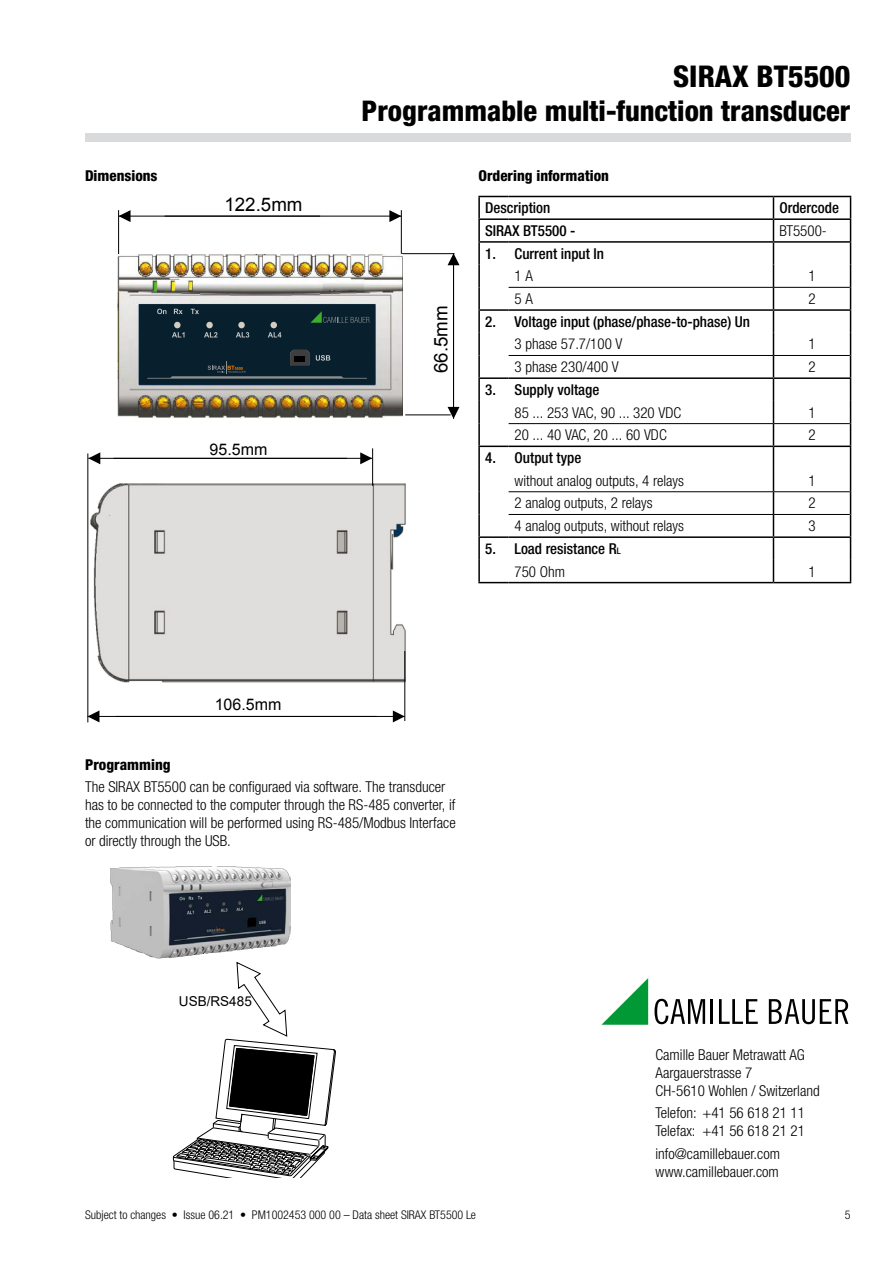
<style>
.page{position:relative;width:893px;height:1263px;background:#fff}
.page>*{position:absolute;margin:0;border:0;box-sizing:border-box;transform-origin:0 0}
.t1{font:800 condensed 30px "Helvetica Neue LTW1 G";color:#000}
.t2{font:800 condensed 28.5px "Helvetica Neue LTW1 G";color:#000}
.t3{font:18.75px "Arial";color:#000}
.t4{font:16.05px "Arial";color:#000}
.t5{font:300 condensed 15px/18px "Helvetica Neue LTW1 G";color:#000}
.t6{font:500 condensed 15px/22.6px "Helvetica Neue LTW1 G";color:#000}
.t7{font:800 condensed 15px "Helvetica Neue LTW1 G";color:#000}
.t8{font:13.65px "Arial";color:#000}
.t9{font:300 condensed 12px "Helvetica Neue LTW1 G";color:#000}
.s1{font-size:9px}
.s2{font-weight:300}
</style>
<div class="page">
<div style="left:85px;top:134px;width:765px;height:8px;background:#d9dadb"></div>
<svg style="left:601px;top:978px;width:47px;height:47px"></svg>
<svg style="left:654px;top:999px;width:51px;height:25px"></svg>
<hr style="left:710px;top:999px;width:3px;height:25px;background:#000">
<svg style="left:719px;top:999px;width:39px;height:25px"></svg>
<svg style="left:769px;top:999px;width:79px;height:25px"></svg>
<hr style="left:88px;top:453px;width:1px;height:269px;background:#000">
<hr style="left:116px;top:716px;width:289px;height:1px;background:#000">
<svg style="left:393px;top:710px;width:12px;height:12px"></svg>
<hr style="left:88px;top:716px;width:289px;height:1px;background:#000">
<svg style="left:88px;top:710px;width:11px;height:12px"></svg>
<hr style="left:401px;top:253px;width:53px;height:1px;background:#000">
<hr style="left:405px;top:415px;width:46px;height:1px;background:#000">
<hr style="left:401px;top:210px;width:1px;height:44px;background:#000">
<hr style="left:118px;top:210px;width:1px;height:44px;background:#000">
<hr style="left:165px;top:216px;width:236px;height:1px;background:#000">
<svg style="left:389px;top:210px;width:12px;height:12px"></svg>
<hr style="left:119px;top:216px;width:201px;height:1px;background:#000">
<svg style="left:119px;top:210px;width:12px;height:12px"></svg>
<svg style="left:448px;top:253px;width:11px;height:12px"></svg>
<hr style="left:453px;top:264px;width:1px;height:155px;background:#000">
<svg style="left:448px;top:407px;width:11px;height:12px"></svg>
<img style="left:90px;top:483px;width:316px;height:200px">
<hr style="left:405px;top:651px;width:1px;height:70px;background:#000">
<hr style="left:114px;top:458px;width:258px;height:1px;background:#000">
<svg style="left:360px;top:452px;width:12px;height:12px"></svg>
<hr style="left:88px;top:458px;width:259px;height:1px;background:#000">
<svg style="left:88px;top:452px;width:12px;height:12px"></svg>
<hr style="left:372px;top:448px;width:1px;height:38px;background:#000">
<img style="left:117px;top:254px;width:285px;height:164px">
<svg style="left:139px;top:304px;width:236px;height:81px;background:#112733"></svg>
<div style="left:294px;top:356px;width:11px;height:5px;background:#000"></div>
<svg style="left:173px;top:962px;width:163px;height:216px"></svg>
<img style="left:110px;top:866px;width:181px;height:93px">
<hr style="left:478px;top:196px;width:31px;height:1px;background:#000">
<hr style="left:478px;top:197px;width:2px;height:21px;background:#000">
<hr style="left:509px;top:196px;width:264px;height:1px;background:#000">
<hr style="left:773px;top:196px;width:78px;height:1px;background:#000">
<hr style="left:478px;top:218px;width:31px;height:2px;background:#000">
<hr style="left:478px;top:220px;width:2px;height:21px;background:#000">
<hr style="left:509px;top:218px;width:264px;height:2px;background:#000">
<hr style="left:773px;top:218px;width:78px;height:2px;background:#000">
<hr style="left:478px;top:241px;width:31px;height:2px;background:#000">
<hr style="left:478px;top:243px;width:2px;height:22px;background:#000">
<hr style="left:509px;top:241px;width:264px;height:2px;background:#000">
<hr style="left:773px;top:241px;width:78px;height:2px;background:#000">
<hr style="left:478px;top:265px;width:2px;height:22px;background:#000">
<hr style="left:478px;top:287px;width:2px;height:22px;background:#000">
<hr style="left:478px;top:309px;width:31px;height:2px;background:#000">
<hr style="left:478px;top:311px;width:2px;height:22px;background:#000">
<hr style="left:509px;top:309px;width:264px;height:2px;background:#000">
<hr style="left:773px;top:309px;width:78px;height:2px;background:#000">
<hr style="left:478px;top:333px;width:2px;height:22px;background:#000">
<hr style="left:478px;top:355px;width:2px;height:22px;background:#000">
<hr style="left:478px;top:377px;width:31px;height:2px;background:#000">
<hr style="left:478px;top:379px;width:2px;height:22px;background:#000">
<hr style="left:509px;top:377px;width:264px;height:2px;background:#000">
<hr style="left:773px;top:377px;width:78px;height:2px;background:#000">
<hr style="left:478px;top:401px;width:2px;height:23px;background:#000">
<hr style="left:478px;top:424px;width:2px;height:22px;background:#000">
<hr style="left:478px;top:446px;width:31px;height:1px;background:#000">
<hr style="left:478px;top:447px;width:2px;height:22px;background:#000">
<hr style="left:509px;top:446px;width:264px;height:1px;background:#000">
<hr style="left:773px;top:446px;width:78px;height:1px;background:#000">
<hr style="left:478px;top:469px;width:2px;height:23px;background:#000">
<hr style="left:478px;top:492px;width:2px;height:22px;background:#000">
<hr style="left:478px;top:514px;width:2px;height:22px;background:#000">
<hr style="left:478px;top:536px;width:31px;height:2px;background:#000">
<hr style="left:478px;top:538px;width:2px;height:22px;background:#000">
<hr style="left:509px;top:536px;width:264px;height:2px;background:#000">
<hr style="left:773px;top:536px;width:78px;height:2px;background:#000">
<hr style="left:509px;top:287px;width:264px;height:1px;background:#000">
<hr style="left:773px;top:287px;width:77px;height:1px;background:#000">
<hr style="left:509px;top:355px;width:264px;height:1px;background:#000">
<hr style="left:773px;top:355px;width:77px;height:1px;background:#000">
<hr style="left:509px;top:423px;width:264px;height:1px;background:#000">
<hr style="left:773px;top:423px;width:77px;height:1px;background:#000">
<hr style="left:509px;top:491px;width:264px;height:1px;background:#000">
<hr style="left:773px;top:491px;width:77px;height:1px;background:#000">
<hr style="left:509px;top:514px;width:264px;height:1px;background:#000">
<hr style="left:773px;top:514px;width:77px;height:1px;background:#000">
<hr style="left:478px;top:560px;width:2px;height:22px;background:#000">
<svg style="left:773px;top:197px;width:1px;height:385px"></svg>
<svg style="left:850px;top:197px;width:1px;height:385px"></svg>
<hr style="left:478px;top:582px;width:31px;height:1px;background:#000">
<hr style="left:509px;top:582px;width:264px;height:1px;background:#000">
<hr style="left:773px;top:582px;width:78px;height:1px;background:#000">
<p class="t7" style="left:85px;top:167px;width:74px">Dimensions</p>
<p class="t3" style="left:224px;top:192px;width:80px">122.5mm</p>
<p class="t4" style="left:210px;top:438px;width:59px">95.5mm</p>
<p class="t4" style="left:215px;top:693px;width:68px">106.5mm</p>
<h1 class="t1" style="left:673px;top:58px;width:179px">SIRAX BT5500</h1>
<h2 class="t2" style="left:362px;top:93px;width:490px">Programmable multi-function transducer</h2>
<p class="t3" style="left:429px;top:373px;width:69px;rotate:-90deg">66.5mm</p>
<p class="t7" style="left:478px;top:167px;width:132px">Ordering information</p>
<p class="t6" style="left:485px;top:197px;width:67px">Description</p>
<p class="t6" style="left:779px;top:197px;width:61px">Ordercode</p>
<p class="t6" style="left:485px;top:219px;width:92px">SIRAX BT5500 -</p>
<p class="t5" style="left:779px;top:222px;width:49px">BT5500-</p>
<p class="t6" style="left:485px;top:242px;width:120px">1. Current input In</p>
<p class="t5" style="left:515px;top:267px;width:20px">1 A</p>
<p class="t5" style="left:808px;top:267px;width:9px">1</p>
<p class="t5" style="left:515px;top:290px;width:20px">5 A</p>
<p class="t5" style="left:808px;top:290px;width:9px">2</p>
<p class="t6" style="left:485px;top:310px;width:267px">2. Voltage input (phase/phase-to-phase) Un</p>
<p class="t5" style="left:515px;top:335px;width:109px">3 phase 57.7/100 V</p>
<p class="t5" style="left:808px;top:335px;width:9px">1</p>
<p class="t5" style="left:515px;top:358px;width:106px">3 phase 230/400 V</p>
<p class="t5" style="left:808px;top:358px;width:9px">2</p>
<p class="t6" style="left:485px;top:378px;width:116px">3. Supply voltage</p>
<p class="t5" style="left:515px;top:403px;width:168px">85 ... 253 VAC, 90 ... 320 VDC</p>
<p class="t5" style="left:808px;top:403px;width:9px">1</p>
<p class="t5" style="left:515px;top:426px;width:154px">20 ... 40 VAC, 20 ... 60 VDC</p>
<p class="t5" style="left:808px;top:426px;width:9px">2</p>
<p class="t6" style="left:485px;top:446px;width:98px">4. Output type</p>
<p class="t5" style="left:515px;top:472px;width:171px">without analog outputs, 4 relays</p>
<p class="t5" style="left:808px;top:472px;width:9px">1</p>
<p class="t5" style="left:515px;top:494px;width:139px">2 analog outputs, 2 relays</p>
<p class="t5" style="left:808px;top:494px;width:9px">2</p>
<p class="t5" style="left:515px;top:517px;width:171px">4 analog outputs, without relays</p>
<p class="t5" style="left:808px;top:517px;width:9px">3</p>
<p class="t6" style="left:515px;top:537px;width:108px;text-indent:-29px">5. Load resistance R<span class="s1">L<br></span><span class="s2">750 Ohm</span></p>
<p class="t5" style="left:808px;top:562px;width:9px">1</p>
<p class="t7" style="left:85px;top:756px;width:87px">Programming</p>
<p class="t5" style="left:85px;top:778px;width:372px">The SIRAX BT5500 can be configuraed via software. The transducer has to be connected to the computer through the RS-485 converter, if the communication will be performed using RS-485/Modbus Interface or directly through the USB.</p>
<p class="t8" style="left:179px;top:991px;width:74px">USB/RS485</p>
<p class="t5" style="left:656px;top:1046px;width:166px">Camille Bauer Metrawatt AG<br>Aargauerstrasse 7<br>CH-5610 Wohlen / Switzerland</p>
<p class="t5" style="left:656px;top:1104px;width:151px">Telefon: +41 56 618 21 11<br>Telefax: +41 56 618 21 21</p>
<p class="t5" style="left:656px;top:1144px;width:126px">info@camillebauer.com www.camillebauer.com</p>
<p class="t9" style="left:85px;top:1207px;width:392px">Subject to changes • Issue 06.21 • PM1002453 000 00 – Data sheet SIRAX BT5500 Le</p>
<p class="t9" style="left:845px;top:1207px;width:7px">5</p>
</div>
